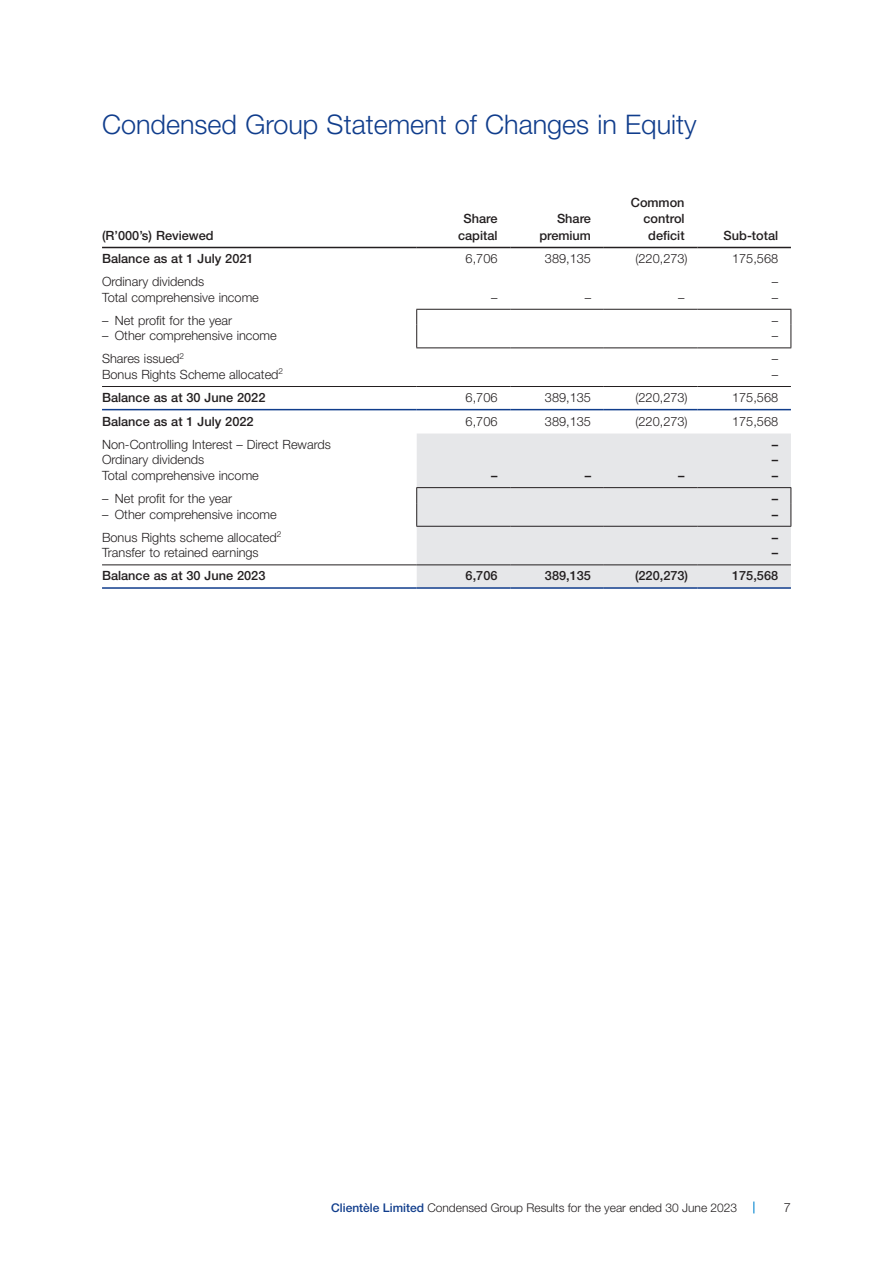
<style>
.page{position:relative;width:893px;height:1263px;background:#fff}
.page>*{position:absolute;margin:0;border:0;box-sizing:border-box;transform-origin:0 0}
.t1{font:300 27px "Helvetica Neue LT Std";color:#103d8c}
.t2{font:300 12.75px "Helvetica Neue LT Std";color:#231f20}
.t3{font:500 12.75px/16.5px "Helvetica Neue LT Std";color:#231f20;text-align:right}
.t4{font:300 12px "Helvetica Neue LT Std";color:#231f20}
.s1{font-weight:500;color:#103d8c}
</style>
<div class="page">
<svg style="left:753px;top:1201px;width:2px;height:12px"></svg>
<hr style="left:102px;top:409px;width:315px;height:1px;background:#103d8c">
<hr style="left:417px;top:409px;width:93px;height:1px;background:#103d8c">
<hr style="left:510px;top:409px;width:94px;height:1px;background:#103d8c">
<hr style="left:604px;top:409px;width:93px;height:1px;background:#103d8c">
<hr style="left:697px;top:409px;width:94px;height:1px;background:#103d8c">
<hr style="left:102px;top:247px;width:315px;height:1px;background:#231f20">
<hr style="left:417px;top:247px;width:93px;height:1px;background:#231f20">
<hr style="left:510px;top:247px;width:94px;height:1px;background:#231f20">
<hr style="left:604px;top:247px;width:93px;height:1px;background:#231f20">
<hr style="left:697px;top:247px;width:94px;height:1px;background:#231f20">
<hr style="left:102px;top:386px;width:315px;height:1px;background:#231f20">
<hr style="left:417px;top:386px;width:93px;height:1px;background:#231f20">
<hr style="left:510px;top:386px;width:94px;height:1px;background:#231f20">
<hr style="left:604px;top:386px;width:93px;height:1px;background:#231f20">
<hr style="left:697px;top:386px;width:94px;height:1px;background:#231f20">
<hr style="left:416px;top:309px;width:94px;height:1px;background:#231f20">
<hr style="left:510px;top:309px;width:94px;height:1px;background:#231f20">
<hr style="left:604px;top:309px;width:93px;height:1px;background:#231f20">
<hr style="left:697px;top:309px;width:94px;height:1px;background:#231f20">
<svg style="left:416px;top:310px;width:1px;height:37px"></svg>
<svg style="left:790px;top:310px;width:1px;height:37px"></svg>
<hr style="left:416px;top:347px;width:94px;height:1px;background:#231f20">
<hr style="left:510px;top:347px;width:94px;height:1px;background:#231f20">
<hr style="left:604px;top:347px;width:93px;height:1px;background:#231f20">
<hr style="left:697px;top:347px;width:94px;height:1px;background:#231f20">
<div style="left:417px;top:433px;width:374px;height:154px;background:#e6e7e9"></div>
<hr style="left:102px;top:587px;width:315px;height:2px;background:#103d8c">
<hr style="left:417px;top:587px;width:93px;height:2px;background:#103d8c">
<hr style="left:510px;top:587px;width:94px;height:2px;background:#103d8c">
<hr style="left:604px;top:587px;width:93px;height:2px;background:#103d8c">
<hr style="left:697px;top:587px;width:94px;height:2px;background:#103d8c">
<hr style="left:102px;top:564px;width:315px;height:1px;background:#231f20">
<hr style="left:417px;top:564px;width:93px;height:1px;background:#231f20">
<hr style="left:510px;top:564px;width:94px;height:1px;background:#231f20">
<hr style="left:604px;top:564px;width:93px;height:1px;background:#231f20">
<hr style="left:697px;top:564px;width:94px;height:1px;background:#231f20">
<hr style="left:416px;top:487px;width:94px;height:1px;background:#231f20">
<hr style="left:510px;top:487px;width:94px;height:1px;background:#231f20">
<hr style="left:604px;top:487px;width:93px;height:1px;background:#231f20">
<hr style="left:697px;top:487px;width:94px;height:1px;background:#231f20">
<svg style="left:416px;top:488px;width:1px;height:38px"></svg>
<svg style="left:790px;top:488px;width:1px;height:38px"></svg>
<hr style="left:416px;top:526px;width:94px;height:1px;background:#231f20">
<hr style="left:510px;top:526px;width:94px;height:1px;background:#231f20">
<hr style="left:604px;top:526px;width:93px;height:1px;background:#231f20">
<hr style="left:697px;top:526px;width:94px;height:1px;background:#231f20">
<h1 class="t1" style="left:102px;top:108px;width:596px">Condensed Group Statement of Changes in Equity</h1>
<p class="t3" style="left:102px;top:227px;width:113px">(R’000’s) Reviewed</p>
<p class="t3" style="left:458px;top:210px;width:41px;text-align:center">Share capital</p>
<p class="t3" style="left:539px;top:210px;width:53px">Share premium</p>
<p class="t3" style="left:631px;top:194px;width:55px">Common control deficit</p>
<p class="t3" style="left:724px;top:227px;width:56px">Sub-total</p>
<p class="t3" style="left:102px;top:250px;width:153px">Balance as at 1 July 2021</p>
<p class="t2" style="left:466px;top:251px;width:33px">6,706</p>
<p class="t2" style="left:545px;top:251px;width:48px">389,135</p>
<p class="t2" style="left:635px;top:251px;width:54px">(220,273)</p>
<p class="t2" style="left:732px;top:251px;width:48px">175,568</p>
<p class="t2" style="left:102px;top:274px;width:104px">Ordinary dividends</p>
<p class="t2" style="left:772px;top:274px;width:8px">–</p>
<p class="t2" style="left:102px;top:289px;width:158px">Total comprehensive income</p>
<p class="t2" style="left:491px;top:289px;width:8px">–</p>
<p class="t2" style="left:585px;top:289px;width:8px">–</p>
<p class="t2" style="left:678px;top:289px;width:8px">–</p>
<p class="t2" style="left:772px;top:289px;width:8px">–</p>
<p class="t2" style="left:102px;top:312px;width:132px">– Net profit for the year</p>
<p class="t2" style="left:772px;top:312px;width:8px">–</p>
<p class="t2" style="left:102px;top:328px;width:176px">– Other comprehensive income</p>
<p class="t2" style="left:772px;top:328px;width:8px">–</p>
<p class="t2" style="left:102px;top:351px;width:83px">Shares issued<sup>2</sup></p>
<p class="t2" style="left:772px;top:351px;width:8px">–</p>
<p class="t2" style="left:102px;top:366px;width:183px">Bonus Rights Scheme allocated<sup>2</sup></p>
<p class="t2" style="left:772px;top:366px;width:8px">–</p>
<p class="t3" style="left:102px;top:389px;width:165px">Balance as at 30 June 2022</p>
<p class="t2" style="left:466px;top:390px;width:33px">6,706</p>
<p class="t2" style="left:545px;top:390px;width:48px">389,135</p>
<p class="t2" style="left:635px;top:390px;width:54px">(220,273)</p>
<p class="t2" style="left:732px;top:390px;width:48px">175,568</p>
<p class="t3" style="left:102px;top:413px;width:153px">Balance as at 1 July 2022</p>
<p class="t2" style="left:466px;top:413px;width:33px">6,706</p>
<p class="t2" style="left:545px;top:413px;width:48px">389,135</p>
<p class="t2" style="left:635px;top:413px;width:54px">(220,273)</p>
<p class="t2" style="left:732px;top:413px;width:48px">175,568</p>
<p class="t2" style="left:102px;top:437px;width:230px">Non-Controlling Interest – Direct Rewards</p>
<p class="t3" style="left:772px;top:436px;width:8px">–</p>
<p class="t2" style="left:102px;top:452px;width:104px">Ordinary dividends</p>
<p class="t3" style="left:772px;top:452px;width:8px">–</p>
<p class="t2" style="left:102px;top:468px;width:158px">Total comprehensive income</p>
<p class="t3" style="left:491px;top:467px;width:8px">–</p>
<p class="t3" style="left:585px;top:467px;width:8px">–</p>
<p class="t3" style="left:678px;top:467px;width:8px">–</p>
<p class="t3" style="left:772px;top:467px;width:8px">–</p>
<p class="t2" style="left:102px;top:491px;width:132px">– Net profit for the year</p>
<p class="t3" style="left:772px;top:490px;width:8px">–</p>
<p class="t2" style="left:102px;top:506px;width:176px">– Other comprehensive income</p>
<p class="t3" style="left:772px;top:506px;width:8px">–</p>
<p class="t2" style="left:102px;top:529px;width:181px">Bonus Rights scheme allocated<sup>2</sup></p>
<p class="t3" style="left:772px;top:529px;width:8px">–</p>
<p class="t2" style="left:102px;top:545px;width:158px">Transfer to retained earnings</p>
<p class="t3" style="left:772px;top:544px;width:8px">–</p>
<p class="t3" style="left:102px;top:567px;width:165px">Balance as at 30 June 2023</p>
<p class="t3" style="left:466px;top:567px;width:33px">6,706</p>
<p class="t3" style="left:545px;top:567px;width:48px">389,135</p>
<p class="t3" style="left:635px;top:567px;width:55px">(220,273)</p>
<p class="t3" style="left:732px;top:567px;width:48px">175,568</p>
<p class="t4" style="left:331px;top:1200px;width:407px"><span class="s1">Clientèle Limited</span> Condensed Group Results for the year ended 30 June 2023</p>
<p class="t2" style="left:784px;top:1200px;width:9px">7</p>
</div>
